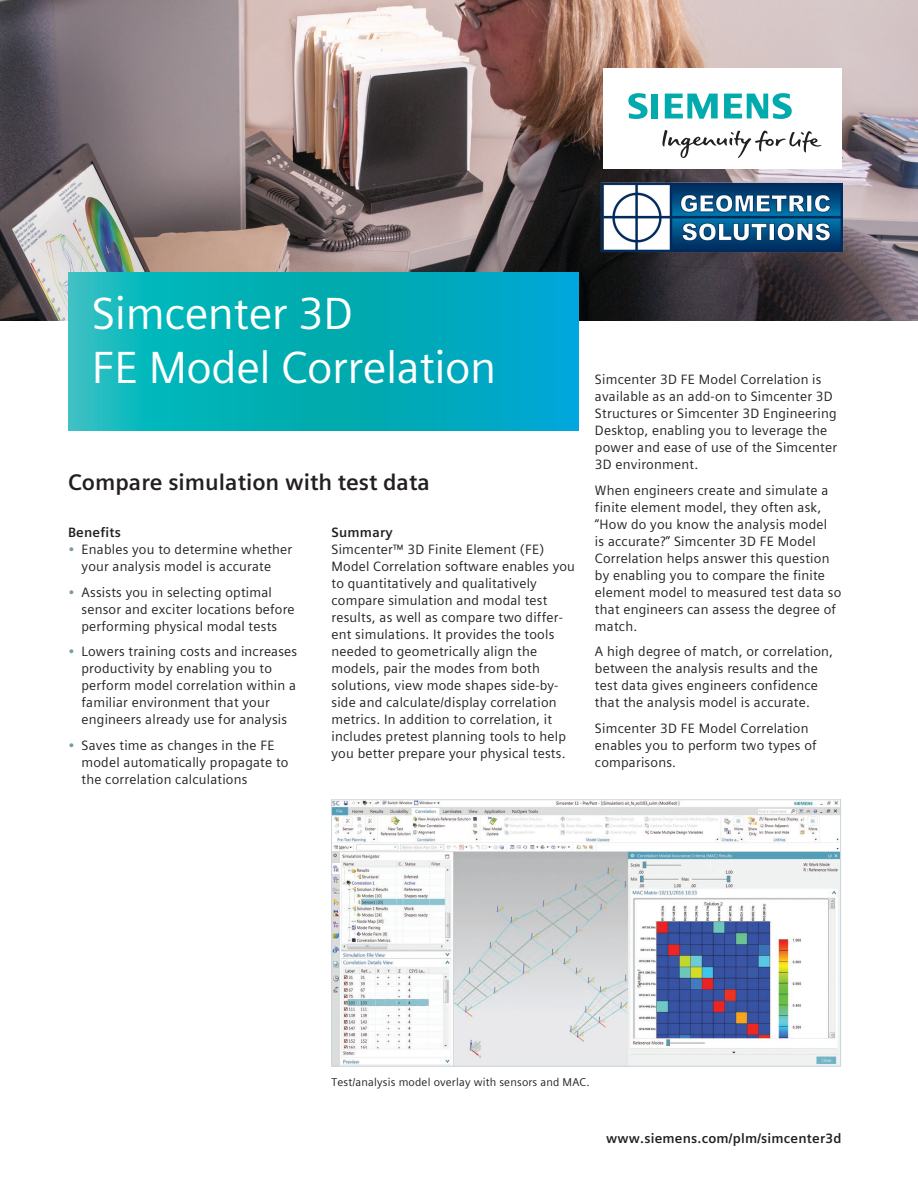
<style>
.page{position:relative;width:918px;height:1188px;background:#fff}
.page>*{position:absolute;margin:0;border:0;box-sizing:border-box;transform-origin:0 0}
.t1{font:45px/54px "Siemens Sans Global";letter-spacing:-.01em;color:#fff}
.t2{font:700 22.5px "Siemens Sans Global";color:#231f20}
.t3{font:13.5px/17px "Siemens Sans Global";letter-spacing:.015em;color:#231f20}
.t4{font:700 13.5px "Siemens Sans Global";letter-spacing:.015em;color:#231f20}
.t5{font:11.25px "Siemens Sans Global";letter-spacing:.015em;color:#231f20}
.s1{color:#7b99a9}
</style>
<div class="page">
<img style="left:0;top:0;width:918px;height:320px">
<div style="left:603px;top:68px;width:238px;height:101px;background:#fff"></div>
<svg style="left:662px;top:130px;width:159px;height:28px"></svg>
<svg style="left:628px;top:93px;width:30px;height:26px"></svg>
<svg style="left:665px;top:94px;width:53px;height:25px"></svg>
<svg style="left:724px;top:93px;width:68px;height:26px"></svg>
<svg style="left:68px;top:272px;width:510px;height:159px"></svg>
<img style="left:333px;top:801px;width:506px;height:264px">
<div style="left:331px;top:799px;width:510px;height:268px;border:1px solid #c9d6de"></div>
<img style="left:600px;top:180px;width:244px;height:73px">
<h1 class="t1" style="left:92px;top:287px;width:406px">Simcenter 3D<br>FE Model Correlation</h1>
<h2 class="t2" style="left:68px;top:464px;width:363px">Compare simulation with test data</h2>
<p class="t4" style="left:68px;top:522px;width:54px">Benefits</p>
<p class="t3" style="left:68px;top:541px;width:226px;text-align:center"><span class="s1">•</span> Enables you to determine whether your analysis model is accurate</p>
<p class="t3" style="left:82px;top:584px;width:215px;text-indent:-14px"><span class="s1">•</span> Assists you in selecting optimal sensor and exciter locations before performing physical modal tests</p>
<p class="t3" style="left:82px;top:643px;width:217px;text-indent:-14px"><span class="s1">•</span> Lowers training costs and increases productivity by enabling you to perform model correlation within a familiar environment that your engineers already use for analysis</p>
<p class="t3" style="left:82px;top:737px;width:208px;text-indent:-14px"><span class="s1">•</span> Saves time as changes in the FE model automatically propagate to the correlation calculations</p>
<p class="t4" style="left:332px;top:522px;width:63px">Summary</p>
<p class="t3" style="left:332px;top:541px;width:245px">Simcenter™ 3D Finite Element (FE)<br>Model Correlation software enables you to quantitatively and qualitatively compare simulation and modal test results, as well as compare two differ&shy;ent simulations. It provides the tools needed to geometrically align the models, pair the modes from both solutions, view mode shapes side-by&shy;side and calculate/display correlation metrics. In addition to correlation, it includes pretest planning tools to help you better prepare your physical tests.</p>
<p class="t3" style="left:595px;top:371px;width:244px">Simcenter 3D FE Model Correlation is available as an add-on to Simcenter 3D Structures or Simcenter 3D Engineering Desktop, enabling you to leverage the power and ease of use of the Simcenter 3D environment.</p>
<p class="t3" style="left:595px;top:482px;width:248px">When engineers create and simulate a finite element model, they often ask, “How do you know the analysis model<br>is accurate?” Simcenter 3D FE Model Correlation helps answer this question by enabling you to compare the finite element model to measured test data so that engineers can assess the degree of match.</p>
<p class="t3" style="left:595px;top:643px;width:240px">A high degree of match, or correlation, between the analysis results and the test data gives engineers confidence that the analysis model is accurate.</p>
<p class="t3" style="left:595px;top:720px;width:223px">Simcenter 3D FE Model Correlation enables you to perform two types of comparisons.</p>
<p class="t5" style="left:332px;top:1073px;width:260px">Test/analysis model overlay with sensors and MAC.</p>
<p class="t4" style="left:606px;top:1128px;width:237px">www.siemens.com/plm/simcenter3d</p>
</div>
